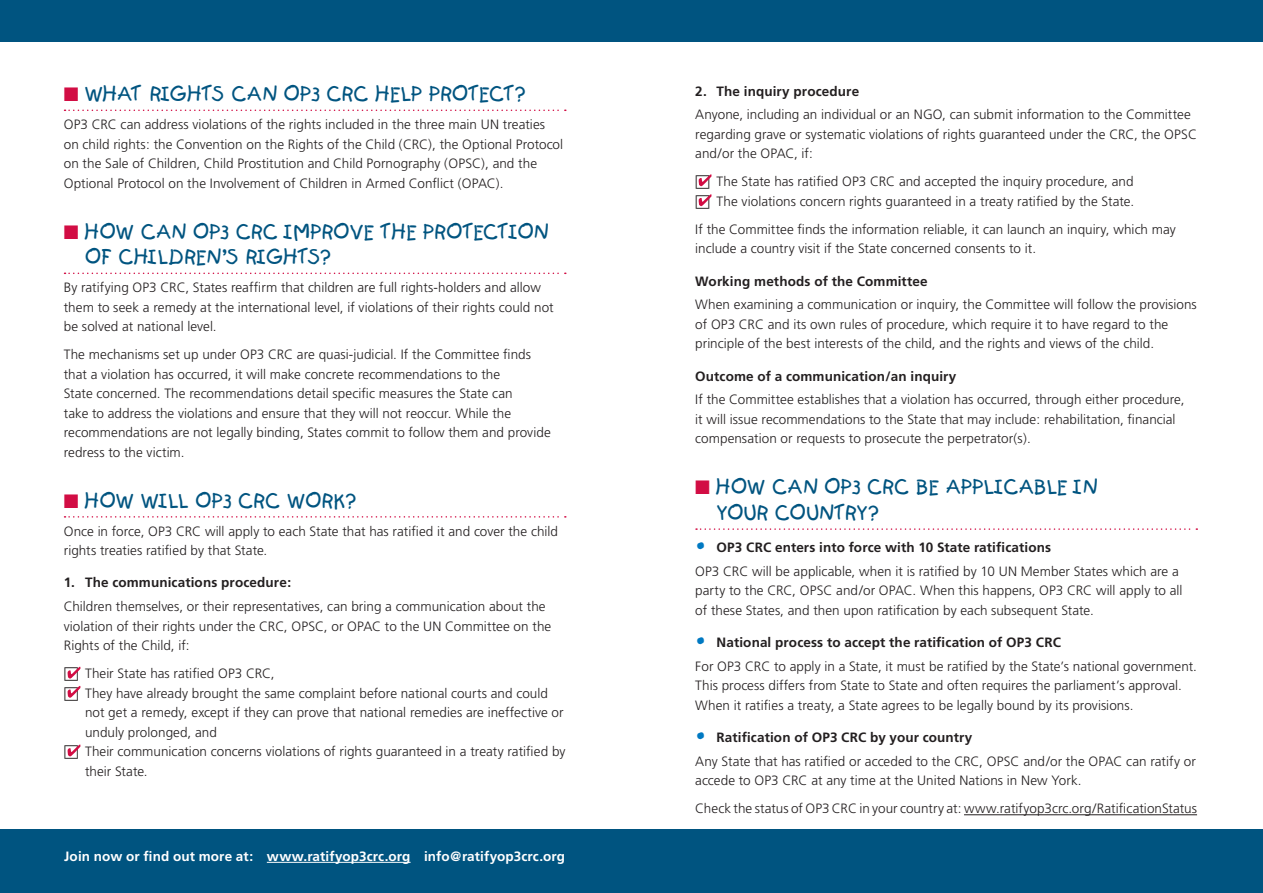
<style>
.page{position:relative;width:1263px;height:893px;background:#fff}
.page>*{position:absolute;margin:0;border:0;box-sizing:border-box;transform-origin:0 0}
.head_B{font:19.5px/25.5px "Kids";letter-spacing:-.01em;color:#005480}
.body{font:300 13.5px/19.5px "Frutiger";color:#231f20}
.body_bullet{font:300 13.5px/19.5px "Frutiger";color:#231f20}
.head_C{font:700 13.5px "Frutiger";letter-spacing:.01em;color:#231f20}
.t1{font:700 13.5px "Frutiger";letter-spacing:.01em;color:#fff}
.s1{color:#d20d44}
.s2{font-family:"Kids";font-weight:400;font-size:19.5px;color:#0079c2}
</style>
<div class="page">
<div style="left:0;top:0;width:1263px;height:42px;background:#005480"></div>
<div style="left:0;top:829px;width:1263px;height:64px;background:#005480"></div>
<svg style="left:65px;top:110px;width:501px;height:1px"></svg>
<svg style="left:65px;top:273px;width:501px;height:1px"></svg>
<svg style="left:65px;top:516px;width:501px;height:2px"></svg>
<hr style="left:267px;top:862px;width:144px;height:1px;background:#fff">
<svg style="left:696px;top:528px;width:501px;height:2px"></svg>
<hr style="left:964px;top:814px;width:233px;height:1px;background:#231f20">
<svg style="left:67px;top:667px;width:13px;height:31px"></svg>
<svg style="left:67px;top:745px;width:13px;height:12px"></svg>
<svg style="left:698px;top:174px;width:13px;height:33px"></svg>
<p class="head_B" style="left:64px;top:81px;width:463px"><span class="s1">■</span> WHAT RIGHTS CAN OP3 CRC HELP PROTECT?</p>
<p class="body" style="left:64px;top:115px;width:501px">OP3 CRC can address violations of the rights included in the three main UN treaties on child rights: the Convention on the Rights of the Child (CRC), the Optional Protocol on the Sale of Children, Child Prostitution and Child Pornography (OPSC), and the Optional Protocol on the Involvement of Children in Armed Conflict (OPAC).</p>
<p class="head_B" style="left:85px;top:219px;width:465px;text-indent:-21px"><span class="s1">■</span> HOW CAN OP3 CRC IMPROVE THE PROTECTION<br>OF CHILDREN’S RIGHTS?</p>
<p class="body" style="left:64px;top:278px;width:491px">By ratifying OP3 CRC, States reaffirm that children are full rights-holders and allow them to seek a remedy at the international level, if violations of their rights could not be solved at national level.</p>
<p class="body" style="left:64px;top:345px;width:488px">The mechanisms set up under OP3 CRC are quasi-judicial. If the Committee finds that a violation has occurred, it will make concrete recommendations to the<br>State concerned. The recommendations detail specific measures the State can<br>take to address the violations and ensure that they will not reoccur. While the recommendations are not legally binding, States commit to follow them and provide redress to the victim.</p>
<p class="head_B" style="left:64px;top:488px;width:294px"><span class="s1">■</span> HOW WILL OP3 CRC WORK?</p>
<p class="body" style="left:64px;top:521px;width:496px">Once in force, OP3 CRC will apply to each State that has ratified it and cover the child rights treaties ratified by that State.</p>
<p class="head_C" style="left:64px;top:575px;width:229px">1. The communications procedure:</p>
<p class="body" style="left:64px;top:597px;width:489px">Children themselves, or their representatives, can bring a communication about the violation of their rights under the CRC, OPSC, or OPAC to the UN Committee on the<br>Rights of the Child, if:</p>
<p class="body_bullet" style="left:85px;top:664px;width:191px">Their State has ratified OP3 CRC,</p>
<p class="body_bullet" style="left:85px;top:683px;width:480px">They have already brought the same complaint before national courts and could not get a remedy, except if they can prove that national remedies are ineffective or unduly prolonged, and</p>
<p class="body_bullet" style="left:85px;top:742px;width:482px">Their communication concerns violations of rights guaranteed in a treaty ratified by their State.</p>
<p class="t1" style="left:64px;top:848px;width:502px">Join now or find out more at: www.ratifyop3crc.org info@ratifyop3crc.org</p>
<p class="head_C" style="left:695px;top:83px;width:165px">2. The inquiry procedure</p>
<p class="body" style="left:695px;top:105px;width:503px">Anyone, including an individual or an NGO, can submit information to the Committee regarding grave or systematic violations of rights guaranteed under the CRC, the OPSC and/or the OPAC, if:</p>
<p class="body_bullet" style="left:716px;top:172px;width:418px">The State has ratified OP3 CRC and accepted the inquiry procedure, and</p>
<p class="body_bullet" style="left:716px;top:191px;width:419px">The violations concern rights guaranteed in a treaty ratified by the State.</p>
<p class="body" style="left:695px;top:219px;width:482px">If the Committee finds the information reliable, it can launch an inquiry, which may include a country visit if the State concerned consents to it.</p>
<p class="head_C" style="left:695px;top:273px;width:234px">Working methods of the Committee</p>
<p class="body" style="left:695px;top:295px;width:503px">When examining a communication or inquiry, the Committee will follow the provisions of OP3 CRC and its own rules of procedure, which require it to have regard to the principle of the best interests of the child, and the rights and views of the child.</p>
<p class="head_C" style="left:695px;top:368px;width:263px">Outcome of a communication/an inquiry</p>
<p class="body" style="left:695px;top:390px;width:491px">If the Committee establishes that a violation has occurred, through either procedure, it will issue recommendations to the State that may include: rehabilitation, financial compensation or requests to prosecute the perpetrator(s).</p>
<p class="head_B" style="left:716px;top:475px;width:383px;text-indent:-21px"><span class="s1">■</span> HOW CAN OP3 CRC BE APPLICABLE IN<br>YOUR COUNTRY?</p>
<p class="head_C" style="left:695px;top:539px;width:357px"><span class="s2">•</span> OP3 CRC enters into force with 10 State ratifications</p>
<p class="body" style="left:695px;top:561px;width:489px">OP3 CRC will be applicable, when it is ratified by 10 UN Member States which are a party to the CRC, OPSC and/or OPAC. When this happens, OP3 CRC will apply to all of these States, and then upon ratification by each subsequent State.</p>
<p class="head_C" style="left:695px;top:634px;width:367px"><span class="s2">•</span> National process to accept the ratification of OP3 CRC</p>
<p class="body" style="left:695px;top:656px;width:503px">For OP3 CRC to apply in a State, it must be ratified by the State’s national government.<br>This process differs from State to State and often requires the parliament’s approval.<br>When it ratifies a treaty, a State agrees to be legally bound by its provisions.</p>
<p class="head_C" style="left:695px;top:729px;width:279px"><span class="s2">•</span> Ratification of OP3 CRC by your country</p>
<p class="body" style="left:695px;top:751px;width:502px">Any State that has ratified or acceded to the CRC, OPSC and/or the OPAC can ratify or accede to OP3 CRC at any time at the United Nations in New York.</p>
<p class="body" style="left:695px;top:799px;width:503px">Check the status of OP3 CRC in your country at: www.ratifyop3crc.org/RatificationStatus</p>
</div>
